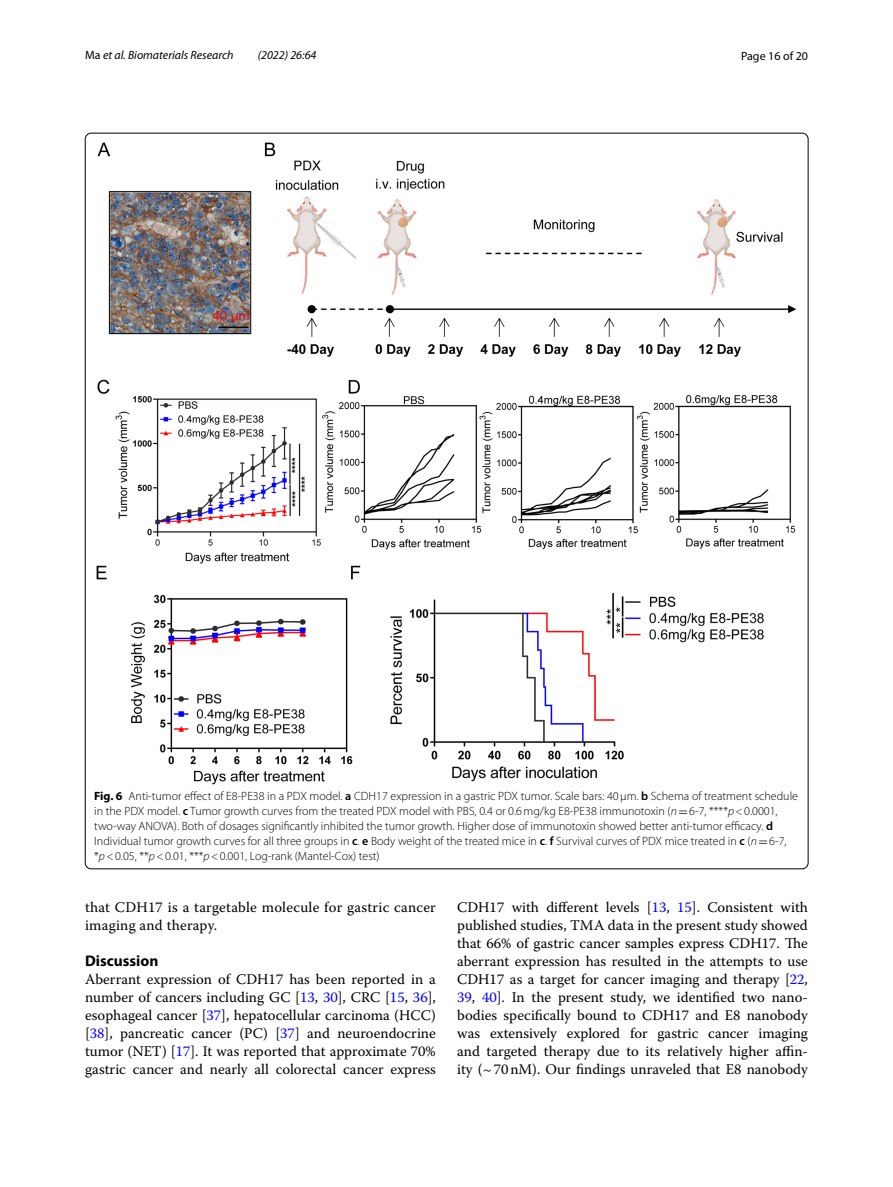
<style>
.page{position:relative;width:893px;height:1187px;background:#fff}
.page>*{position:absolute;margin:0;border:0;box-sizing:border-box;transform-origin:0 0}
.t1{font:700 15.45px "Myriad Pro";color:#000}
.t2{font:14.7px/18px "Warnock Pro";letter-spacing:.005em;color:#000;text-align:justify}
.t3{font:300 12px/15px "Myriad Pro";color:#000}
.t4{font:italic 12px "Myriad Pro";color:#000}
.t5{font:12px "Myriad Pro";color:#000}
.s1{font-style:normal}
.s2{font-weight:700}
.s3{font-weight:600}
.s4{font-style:italic}
.s5{font-family:"MTSY";font-weight:400}
.s6{color:#00f}
</style>
<div class="page">
<img style="left:96px;top:142px;width:701px;height:642px">
<p class="t4" style="left:85px;top:48px;width:150px"><span class="s1">Ma</span> et al. Biomaterials Research</p>
<p class="t4" style="left:258px;top:48px;width:60px">(2022) 26:64</p>
<p class="t5" style="left:741px;top:48px;width:68px">Page 16 of 20</p>
<p class="t3" style="left:94px;top:788px;width:705px"><span class="s2">Fig. 6</span> Anti-tumor effect of E8-PE38 in a PDX model. <span class="s3">a</span> CDH17 expression in a gastric PDX tumor. Scale bars: 40μm. <span class="s3">b</span> Schema of treatment schedule in the PDX model. <span class="s3">c</span> Tumor growth curves from the treated PDX model with PBS, 0.4 or 0.6mg/kg E8-PE38 immunotoxin (<span class="s4">n</span><span class="s5">=</span>6-7, ****<span class="s4">p</span>&lt;0.0001, two-way ANOVA). Both of dosages significantly inhibited the tumor growth. Higher dose of immunotoxin showed better anti-tumor efficacy. <span class="s3">d </span>Individual tumor growth curves for all three groups in <span class="s3">c</span>. <span class="s3">e</span> Body weight of the treated mice in <span class="s3">c</span>. <span class="s3">f</span> Survival curves of PDX mice treated in <span class="s3">c</span> (<span class="s4">n</span><span class="s5">=</span>6-7, *<span class="s4">p</span>&lt;0.05, **<span class="s4">p</span>&lt;0.01, ***<span class="s4">p</span>&lt;0.001, Log-rank (Mantel-Cox) test)</p>
<p class="t2" style="left:85px;top:897px;width:352px">that CDH17 is a targetable molecule for gastric cancer imaging and therapy.</p>
<p class="t1" style="left:85px;top:950px;width:75px">Discussion</p>
<p class="t2" style="left:85px;top:969px;width:352px">Aberrant expression of CDH17 has been reported in a number of cancers including GC [<span class="s6">13</span>, <span class="s6">30</span>], CRC [<span class="s6">15</span>, <span class="s6">36</span>], esophageal cancer [<span class="s6">37</span>], hepatocellular carcinoma (HCC) [<span class="s6">38</span>], pancreatic cancer (PC) [<span class="s6">37</span>] and neuroendocrine tumor (NET) [<span class="s6">17</span>]. It was reported that approximate 70% gastric cancer and nearly all colorectal cancer express</p>
<p class="t2" style="left:457px;top:897px;width:352px">CDH17 with different levels [<span class="s6">13</span>, <span class="s6">15</span>]. Consistent with published studies, TMA data in the present study showed that 66% of gastric cancer samples express CDH17. The aberrant expression has resulted in the attempts to use CDH17 as a target for cancer imaging and therapy [<span class="s6">22</span>, <span class="s6">39</span>, <span class="s6">40</span>]. In the present study, we identified two nano&shy;bodies specifically bound to CDH17 and E8 nanobody was extensively explored for gastric cancer imaging and targeted therapy due to its relatively higher affin&shy;ity (~70nM). Our findings unraveled that E8 nanobody</p>
</div>
